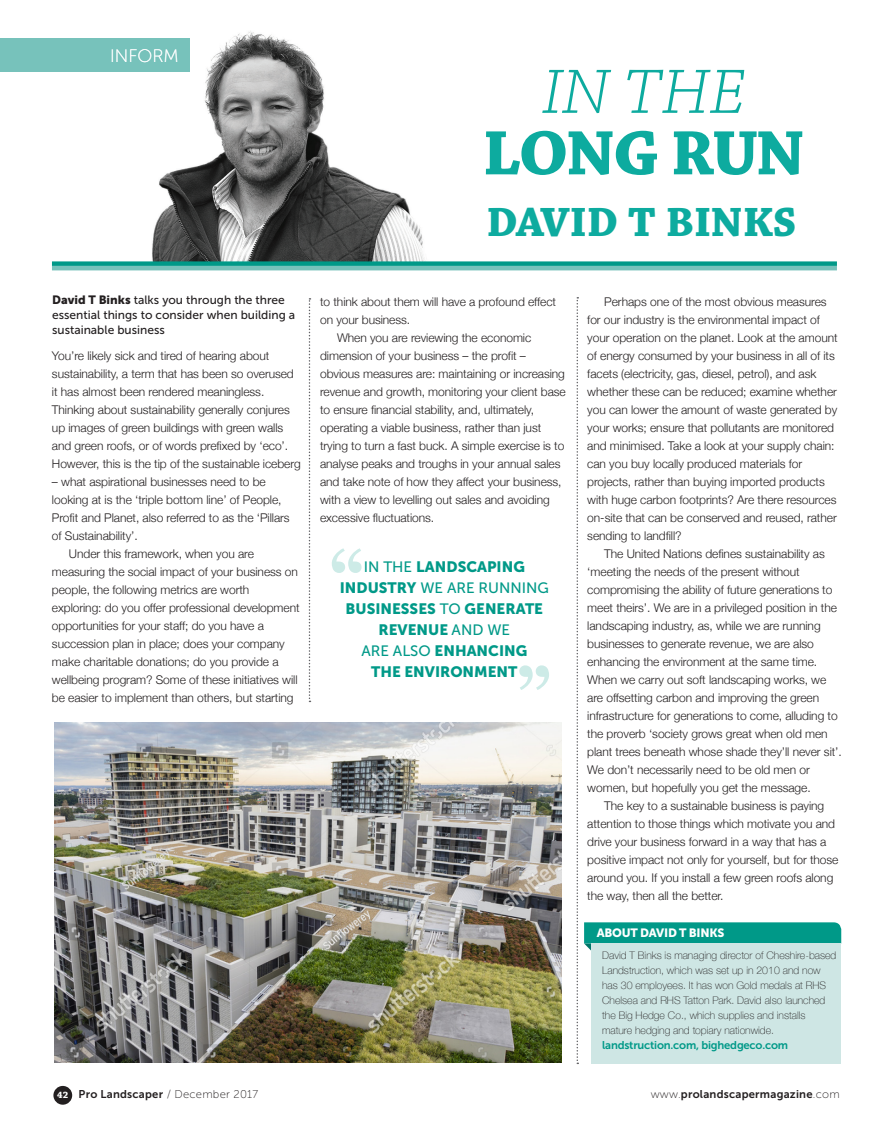
<style>
.page{position:relative;width:893px;height:1127px;background:#fff}
.page>*{position:absolute;margin:0;border:0;box-sizing:border-box;transform-origin:0 0}
.t1{font:700 66px/61.5px "Chaparral Pro";letter-spacing:-.03em;color:#0dab9f;text-align:center}
.t2{font:700 43.2px "Chaparral Pro";color:#0dab9f}
.t3{font:18px "Museo Sans 100";color:#fff}
.Pullquote{font:15px/21px "Museo Sans 900";color:#098;text-align:center}
.Bodytext{font:300 12px/18px "Helvetica Neue";letter-spacing:-.005em;color:#231f20}
.Bodytext_intro{font:300 12px/18px "Helvetica Neue";letter-spacing:-.005em;color:#231f20}
.Standfirst{font:12px/15px "Museo Sans 500";color:#231f20}
.Info_box_header{font:12px "Museo Sans 900";letter-spacing:-.02em;color:#fff}
.t4{font:11.25px "Museo Sans 700";letter-spacing:.02em;color:#231f20}
.Info_box_bodytext{font:11.25px "Museo Sans 700";letter-spacing:-.015em;color:#098}
.Info_box_bodytext-2{font:100 10.5px/15px "Helvetica Neue";color:#231f20}
.s1{font-weight:300;font-style:italic}
.s2{font-family:"Museo Sans 900"}
.s3{font-family:"Museo Sans 500"}
.s4{font-family:"Chaparral Pro";font-weight:700;font-size:9.75px;color:#fff}
.s5{font-family:"Museo Sans 100"}
</style>
<div class="page">
<div style="left:53px;top:1086px;width:19px;height:18px;background:#231f20;border-radius:50%"></div>
<img style="left:115px;top:31px;width:309px;height:230px">
<svg style="left:577px;top:297px;width:1px;height:767px"></svg>
<div style="left:52px;top:261px;width:785px;height:5px;background:#098"></div>
<hr style="left:52px;top:266px;width:785px;height:4px;background:#77c2bb">
<svg style="left:309px;top:298px;width:1px;height:404px"></svg>
<div style="left:584px;top:922px;width:257px;height:29px;background:#098"></div>
<div style="left:591px;top:943px;width:250px;height:120px;background:#cee6e4"></div>
<div style="left:0;top:39px;width:190px;height:33px;background:#77c2bb"></div>
<svg style="left:332px;top:548px;width:30px;height:25px"></svg>
<svg style="left:519px;top:665px;width:30px;height:25px"></svg>
<img style="left:54px;top:723px;width:508px;height:339px">
<p class="t3" style="left:110px;top:46px;width:70px">INFORM</p>
<p class="t1" style="left:483px;top:63px;width:323px"><span class="s1">IN THE<br></span>LONG RUN</p>
<p class="t2" style="left:487px;top:196px;width:311px">DAVID T BINKS</p>
<p class="Standfirst" style="left:52px;top:292px;width:244px"><span class="s2">David T Binks</span> talks you through the three essential things to consider when building a sustainable business</p>
<p class="Bodytext_intro" style="left:52px;top:346px;width:250px">You’re likely sick and tired of hearing about sustainability, a term that has been so overused it has almost been rendered meaningless.<br>Thinking about sustainability generally conjures up images of green buildings with green walls and green roofs, or of words prefixed by ‘eco’.<br>However, this is the tip of the sustainable iceberg</p>
<p class="Bodytext_intro" style="left:52px;top:472px;width:239px">– what aspirational businesses need to be looking at is the ‘triple bottom line’ of People, Profit and Planet, also referred to as the ‘Pillars of Sustainability’.</p>
<p class="Bodytext" style="left:52px;top:544px;width:249px;text-indent:17px">Under this framework, when you are measuring the social impact of your business on people, the following metrics are worth exploring: do you offer professional development opportunities for your staff; do you have a succession plan in place; does your company make charitable donations; do you provide a wellbeing program? Some of these initiatives will be easier to implement than others, but starting</p>
<p class="Bodytext" style="left:320px;top:292px;width:237px">to think about them will have a profound effect on your business.</p>
<p class="Bodytext" style="left:320px;top:328px;width:247px;text-indent:17px">When you are reviewing the economic dimension of your business – the profit – obvious measures are: maintaining or increasing revenue and growth, monitoring your client base to ensure financial stability, and, ultimately, operating a viable business, rather than just trying to turn a fast buck. A simple exercise is to analyse peaks and troughs in your annual sales and take note of how they affect your business, with a view to levelling out sales and avoiding excessive fluctuations.</p>
<p class="Pullquote" style="left:340px;top:556px;width:211px"><span class="s3">IN THE</span> LANDSCAPING<br>INDUSTRY <span class="s3">WE ARE RUNNING<br></span>BUSINESSES <span class="s3">TO</span> GENERATE<br>REVENUE <span class="s3">AND WE<br>ARE ALSO</span> ENHANCING<br>THE ENVIRONMENT</p>
<p class="Bodytext" style="left:587px;top:292px;width:252px;text-indent:17px">Perhaps one of the most obvious measures for our industry is the environmental impact of your operation on the planet. Look at the amount of energy consumed by your business in all of its facets (electricity, gas, diesel, petrol), and ask whether these can be reduced; examine whether you can lower the amount of waste generated by your works; ensure that pollutants are monitored and minimised. Take a look at your supply chain: can you buy locally produced materials for projects, rather than buying imported products with huge carbon footprints? Are there resources on-site that can be conserved and reused, rather sending to landfill?</p>
<p class="Bodytext" style="left:587px;top:544px;width:256px;text-indent:17px">The United Nations defines sustainability as ‘meeting the needs of the present without compromising the ability of future generations to meet theirs’. We are in a privileged position in the landscaping industry, as, while we are running businesses to generate revenue, we are also enhancing the environment at the same time.<br>When we carry out soft landscaping works, we are offsetting carbon and improving the green infrastructure for generations to come, alluding to the proverb ‘society grows great when old men plant trees beneath whose shade they’ll never sit’.<br>We don’t necessarily need to be old men or women, but hopefully you get the message.</p>
<p class="Bodytext" style="left:587px;top:796px;width:253px;text-indent:17px">The key to a sustainable business is paying attention to those things which motivate you and drive your business forward in a way that has a positive impact not only for yourself, but for those around you. If you install a few green roofs along the way, then all the better.</p>
<p class="Info_box_header" style="left:597px;top:926px;width:129px">ABOUT DAVID T BINKS</p>
<p class="Info_box_bodytext-2" style="left:602px;top:947px;width:236px">David T Binks is managing director of Cheshire-based Landstruction, which was set up in 2010 and now has 30 employees. It has won Gold medals at RHS Chelsea and RHS Tatton Park. David also launched the Big Hedge Co., which supplies and installs mature hedging and topiary nationwide.</p>
<p class="Info_box_bodytext" style="left:602px;top:1039px;width:187px">landstruction.com, bighedgeco.com</p>
<p class="t4" style="left:57px;top:1088px;width:202px"><span class="s4">42</span> Pro Landscaper <span class="s5">/ December 2017</span></p>
<p class="t4" style="left:651px;top:1088px;width:190px"><span class="s5">www.</span>prolandscapermagazine<span class="s5">.com</span></p>
</div>
